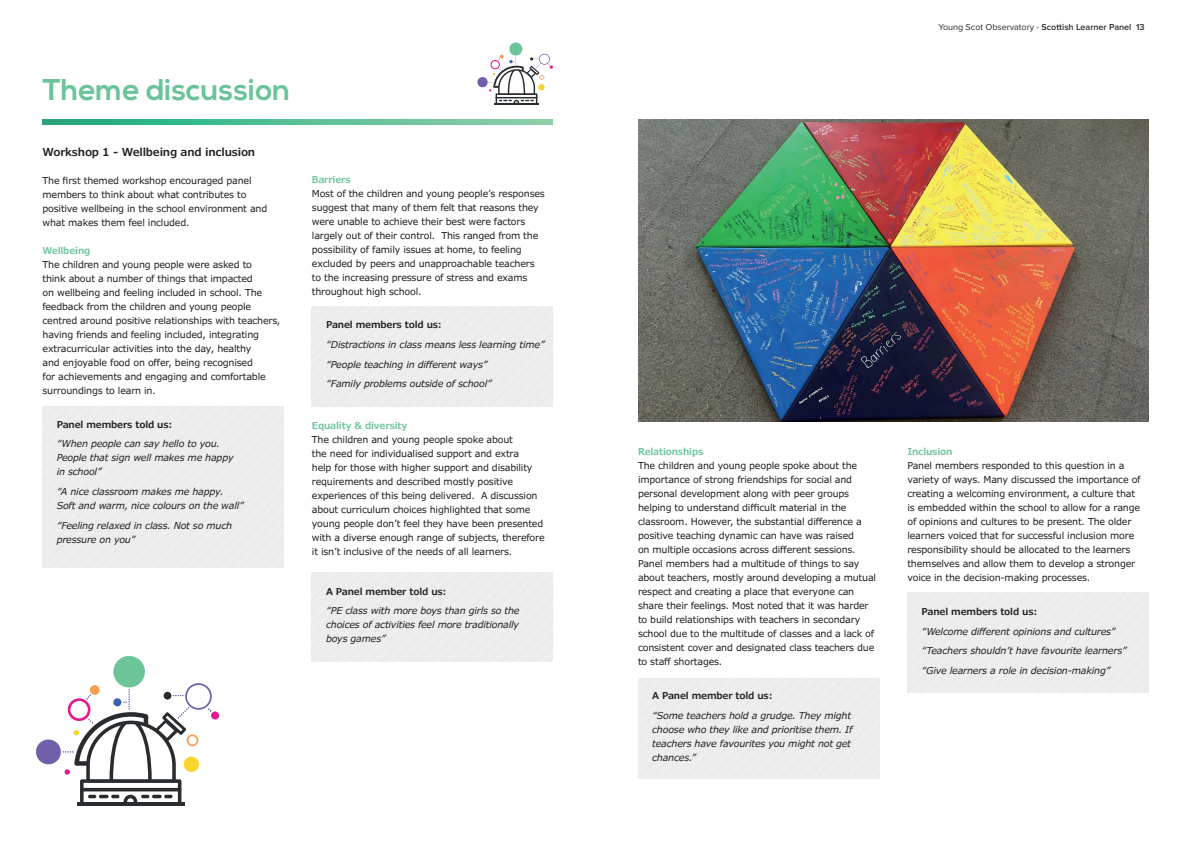
<style>
.page{position:relative;width:1191px;height:842px;background:#fff}
.page>*{position:absolute;margin:0;border:0;box-sizing:border-box;transform-origin:0 0}
.t1{font:700 30px "Nexa";color:#6bc499}
.t2{font:600 11px "Verdana Pro";letter-spacing:-.02em;color:#231f20}
.t3{font:9.5px/14px "Verdana Pro";letter-spacing:-.02em;color:#231f20}
.t4{font:italic 9.5px/14px "Verdana Pro";letter-spacing:-.02em;color:#231f20}
.t5{font:600 9.5px "Verdana Pro";letter-spacing:-.02em;color:#231f20}
.t6{font:600 9.5px "Verdana Pro";letter-spacing:-.02em;color:#6cc499}
.t7{font:600 9.5px "Verdana Pro";letter-spacing:-.02em;color:#6bc499}
.t8{font:600 9px "Proxima Nova";color:#292c2f}
.s1{font-weight:400}
</style>
<div class="page">
<img style="left:43px;top:119px;width:510px;height:6px">
<svg style="left:477px;top:42px;width:76px;height:62px"></svg>
<img style="left:638px;top:119px;width:510px;height:302px">
<svg style="left:36px;top:656px;width:183px;height:150px"></svg>
<p class="t1" style="left:43px;top:73px;width:249px">Theme discussion</p>
<p class="t2" style="left:43px;top:145px;width:214px">Workshop 1 - Wellbeing and inclusion</p>
<p class="t3" style="left:43px;top:173px;width:226px">The first themed workshop encouraged panel members to think about what contributes to positive wellbeing in the school environment and what makes them feel included.</p>
<p class="t6" style="left:43px;top:244px;width:49px">Wellbeing</p>
<p class="t3" style="left:43px;top:257px;width:239px">The children and young people were asked to<br>think about a number of things that impacted<br>on wellbeing and feeling included in school. The feedback from the children and young people centred around positive relationships with teachers, having friends and feeling included, integrating extracurricular activities into the day, healthy<br>and enjoyable food on offer, being recognised<br>for achievements and engaging and comfortable surroundings to learn in.</p>
<p class="t5" style="left:57px;top:418px;width:117px">Panel members told us:</p>
<p class="t4" style="left:57px;top:437px;width:178px">“When people can say hello to you.<br>People that sign well makes me happy in school”</p>
<p class="t4" style="left:57px;top:485px;width:189px">“A nice classroom makes me happy.<br>Soft and warm, nice colours on the wall”</p>
<p class="t4" style="left:57px;top:518px;width:177px">“Feeling relaxed in class. Not so much pressure on you”</p>
<p class="t6" style="left:312px;top:173px;width:40px">Barriers</p>
<p class="t3" style="left:312px;top:186px;width:234px">Most of the children and young people’s responses suggest that many of them felt that reasons they were unable to achieve their best were factors largely out of their control. This ranged from the possibility of family issues at home, to feeling excluded by peers and unapproachable teachers to the increasing pressure of stress and exams throughout high school.</p>
<p class="t5" style="left:326px;top:319px;width:117px">Panel members told us:</p>
<p class="t4" style="left:326px;top:338px;width:220px">“Distractions in class means less learning time”</p>
<p class="t4" style="left:326px;top:357px;width:163px">“People teaching in different ways”</p>
<p class="t4" style="left:326px;top:377px;width:167px">“Family problems outside of school”</p>
<p class="t6" style="left:312px;top:420px;width:97px">Equality &amp; diversity</p>
<p class="t3" style="left:312px;top:433px;width:234px">The children and young people spoke about<br>the need for individualised support and extra<br>help for those with higher support and disability requirements and described mostly positive experiences of this being delivered. A discussion about curriculum choices highlighted that some young people don’t feel they have been presented with a diverse enough range of subjects, therefore it isn’t inclusive of the needs of all learners.</p>
<p class="t5" style="left:326px;top:585px;width:122px">A Panel member told us:</p>
<p class="t4" style="left:326px;top:604px;width:195px;text-align:justify">“PE class with more boys than girls so the choices of activities feel more traditionally boys games”</p>
<p class="t8" style="left:938px;top:20px;width:208px"><span class="s1">Young Scot Observatory -</span> Scottish Learner Panel 13</p>
<p class="t7" style="left:638px;top:446px;width:67px">Relationships</p>
<p class="t3" style="left:638px;top:459px;width:240px">The children and young people spoke about the importance of strong friendships for social and personal development along with peer groups helping to understand difficult material in the classroom. However, the substantial difference a positive teaching dynamic can have was raised<br>on multiple occasions across different sessions.<br>Panel members had a multitude of things to say about teachers, mostly around developing a mutual respect and creating a place that everyone can share their feelings. Most noted that it was harder to build relationships with teachers in secondary school due to the multitude of classes and a lack of consistent cover and designated class teachers due to staff shortages.</p>
<p class="t5" style="left:652px;top:689px;width:122px">A Panel member told us:</p>
<p class="t4" style="left:652px;top:708px;width:202px">“Some teachers hold a grudge. They might choose who they like and prioritise them. If teachers have favourites you might not get chances.”</p>
<p class="t7" style="left:907px;top:446px;width:47px">Inclusion</p>
<p class="t3" style="left:907px;top:459px;width:235px">Panel members responded to this question in a variety of ways. Many discussed the importance of creating a welcoming environment, a culture that is embedded within the school to allow for a range of opinions and cultures to be present. The older learners voiced that for successful inclusion more responsibility should be allocated to the learners themselves and allow them to develop a stronger voice in the decision-making processes.</p>
<p class="t5" style="left:921px;top:605px;width:117px">Panel members told us:</p>
<p class="t4" style="left:921px;top:624px;width:196px">“Welcome different opinions and cultures”</p>
<p class="t4" style="left:921px;top:644px;width:207px">“Teachers shouldn’t have favourite learners”</p>
<p class="t4" style="left:921px;top:664px;width:191px">“Give learners a role in decision-making”</p>
</div>
